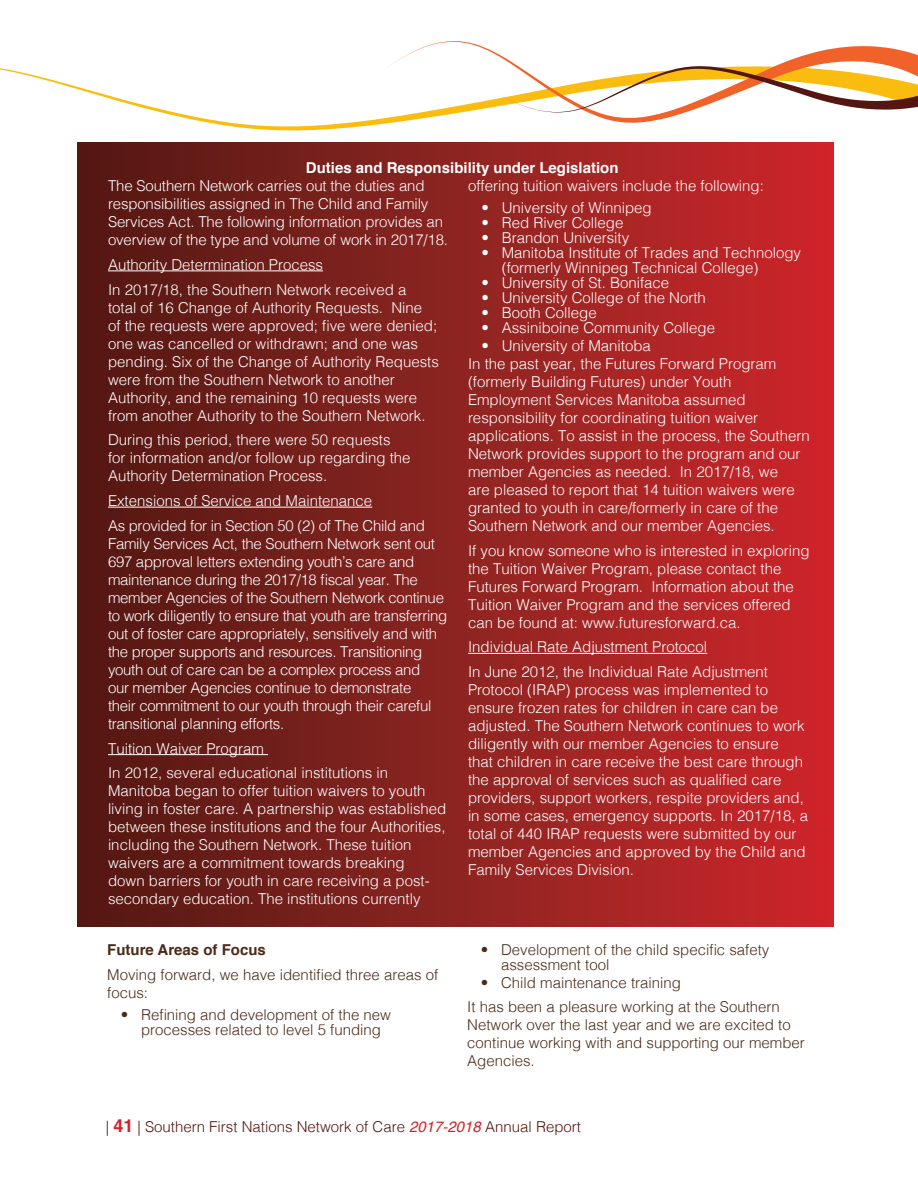
<style>
.page{position:relative;width:918px;height:1188px;background:#fff}
.page>*{position:absolute;margin:0;border:0;box-sizing:border-box;transform-origin:0 0}
.t1{font:300 15px/18px "Helvetica";color:#fff}
.t2{font:300 15px/18px "Helvetica";letter-spacing:-.02em;color:#fff}
.t3{font:300 15px/18px "Helvetica";color:#4c2a18}
.t4{font:300 15px "Helvetica";color:#541611}
.t5{font:700 15px "Helvetica";color:#fff}
.t6{font:700 15px "Helvetica";color:#4c2a18}
.s1{font-weight:700;font-size:18px;color:#d2232a}
.s2{font-weight:400;font-style:italic;color:#d2232a}
</style>
<div class="page">
<svg style="left:0;top:68px;width:389px;height:63px"></svg>
<svg style="left:385px;top:41px;width:533px;height:82px"></svg>
<div style="left:78px;top:143px;width:756px;height:783px;background:linear-gradient(to right,#501b14,#cd282b)"></div>
<svg style="left:502px;top:66px;width:416px;height:46px"></svg>
<hr style="left:108px;top:271px;width:215px;height:1px;background:#fff">
<hr style="left:108px;top:507px;width:264px;height:1px;background:#fff">
<hr style="left:108px;top:754px;width:160px;height:1px;background:#fff">
<hr style="left:468px;top:653px;width:239px;height:1px;background:#fff">
<p class="t5" style="left:306px;top:155px;width:314px">Duties and Responsibility under Legislation</p>
<p class="t1" style="left:108px;top:176px;width:342px">The Southern Network carries out the duties and responsibilities assigned in The Child and Family Services Act. The following information provides an overview of the type and volume of work in 2017/18.</p>
<p class="t1" style="left:108px;top:251px;width:300px;line-height:24.8px">Authority Determination Process<br>In 2017/18, the Southern Network received a</p>
<p class="t1" style="left:108px;top:297px;width:332px">total of 16 Change of Authority Requests. Nine<br>of the requests were approved; five were denied; one was cancelled or withdrawn; and one was pending. Six of the Change of Authority Requests were from the Southern Network to another Authority, and the remaining 10 requests were from another Authority to the Southern Network.</p>
<p class="t1" style="left:108px;top:430px;width:304px">During this period, there were 50 requests for information and/or follow up regarding the<br>Authority Determination Process.</p>
<p class="t1" style="left:108px;top:487px;width:319px;line-height:24.8px">Extensions of Service and Maintenance<br>As provided for in Section 50 (2) of The Child and</p>
<p class="t2" style="left:108px;top:533px;width:341px">Family Services Act, the Southern Network sent out 697 approval letters extending youth’s care and maintenance during the 2017/18 fiscal year. The member Agencies of the Southern Network continue to work diligently to ensure that youth are transferring out of foster care appropriately, sensitively and with the proper supports and resources. Transitioning youth out of care can be a complex process and<br>our member Agencies continue to demonstrate<br>their commitment to our youth through their careful transitional planning efforts.</p>
<p class="t1" style="left:108px;top:735px;width:282px;line-height:24.8px">Tuition Waiver Program<br>In 2012, several educational institutions in</p>
<p class="t1" style="left:108px;top:781px;width:340px">Manitoba began to offer tuition waivers to youth living in foster care. A partnership was established between these institutions and the four Authorities, including the Southern Network. These tuition waivers are a commitment towards breaking<br>down barriers for youth in care receiving a post&shy;secondary education. The institutions currently</p>
<p class="t6" style="left:107px;top:938px;width:160px">Future Areas of Focus</p>
<p class="t3" style="left:107px;top:965px;width:332px">Moving forward, we have identified three areas of focus:</p>
<p class="t3" style="left:141px;top:1006px;width:252px;line-height:15px;text-indent:-20px">• Refining and development of the new processes related to level 5 funding</p>
<p class="t1" style="left:468px;top:176px;width:297px">offering tuition waivers include the following:</p>
<p class="t1" style="left:482px;top:197px;width:172px">• University of Winnipeg</p>
<p class="t1" style="left:482px;top:212px;width:143px">• Red River College</p>
<p class="t1" style="left:482px;top:227px;width:149px">• Brandon University</p>
<p class="t1" style="left:502px;top:244px;width:301px;line-height:15px;text-indent:-20px">• Manitoba Institute of Trades and Technology (formerly Winnipeg Technical College)</p>
<p class="t1" style="left:482px;top:272px;width:189px">• University of St. Boniface</p>
<p class="t1" style="left:482px;top:287px;width:226px">• University College of the North</p>
<p class="t1" style="left:482px;top:302px;width:117px">• Booth College</p>
<p class="t1" style="left:482px;top:317px;width:235px">• Assiniboine Community College</p>
<p class="t1" style="left:468px;top:335px;width:343px;text-indent:14px">• University of Manitoba<br>In the past year, the Futures Forward Program (formerly Building Futures) under Youth Employment Services Manitoba assumed responsibility for coordinating tuition waiver applications. To assist in the process, the Southern Network provides support to the program and our member Agencies as needed. In 2017/18, we<br>are pleased to report that 14 tuition waivers were granted to youth in care/formerly in care of the Southern Network and our member Agencies.</p>
<p class="t1" style="left:468px;top:540px;width:343px">If you know someone who is interested in exploring the Tuition Waiver Program, please contact the Futures Forward Program. Information about the Tuition Waiver Program and the services offered can be found at: www.futuresforward.ca.</p>
<p class="t1" style="left:468px;top:634px;width:302px;line-height:24.8px">Individual Rate Adjustment Protocol<br>In June 2012, the Individual Rate Adjustment</p>
<p class="t1" style="left:468px;top:680px;width:342px">Protocol (IRAP) process was implemented to ensure frozen rates for children in care can be adjusted. The Southern Network continues to work diligently with our member Agencies to ensure<br>that children in care receive the best care through the approval of services such as qualified care providers, support workers, respite providers and, in some cases, emergency supports. In 2017/18, a total of 440 IRAP requests were submitted by our member Agencies and approved by the Child and Family Services Division.</p>
<p class="t3" style="left:501px;top:941px;width:270px;line-height:15px;text-indent:-20px">• Development of the child specific safety assessment tool</p>
<p class="t3" style="left:467px;top:969px;width:314px;line-height:24.8px;text-indent:14px">• Child maintenance training<br>It has been a pleasure working at the Southern</p>
<p class="t3" style="left:467px;top:1015px;width:339px">Network over the last year and we are excited to continue working with and supporting our member<br>Agencies.</p>
<p class="t4" style="left:106px;top:1114px;width:477px">| <span class="s1">41</span> | Southern First Nations Network of Care <span class="s2">2017-2018</span> Annual Report</p>
</div>
